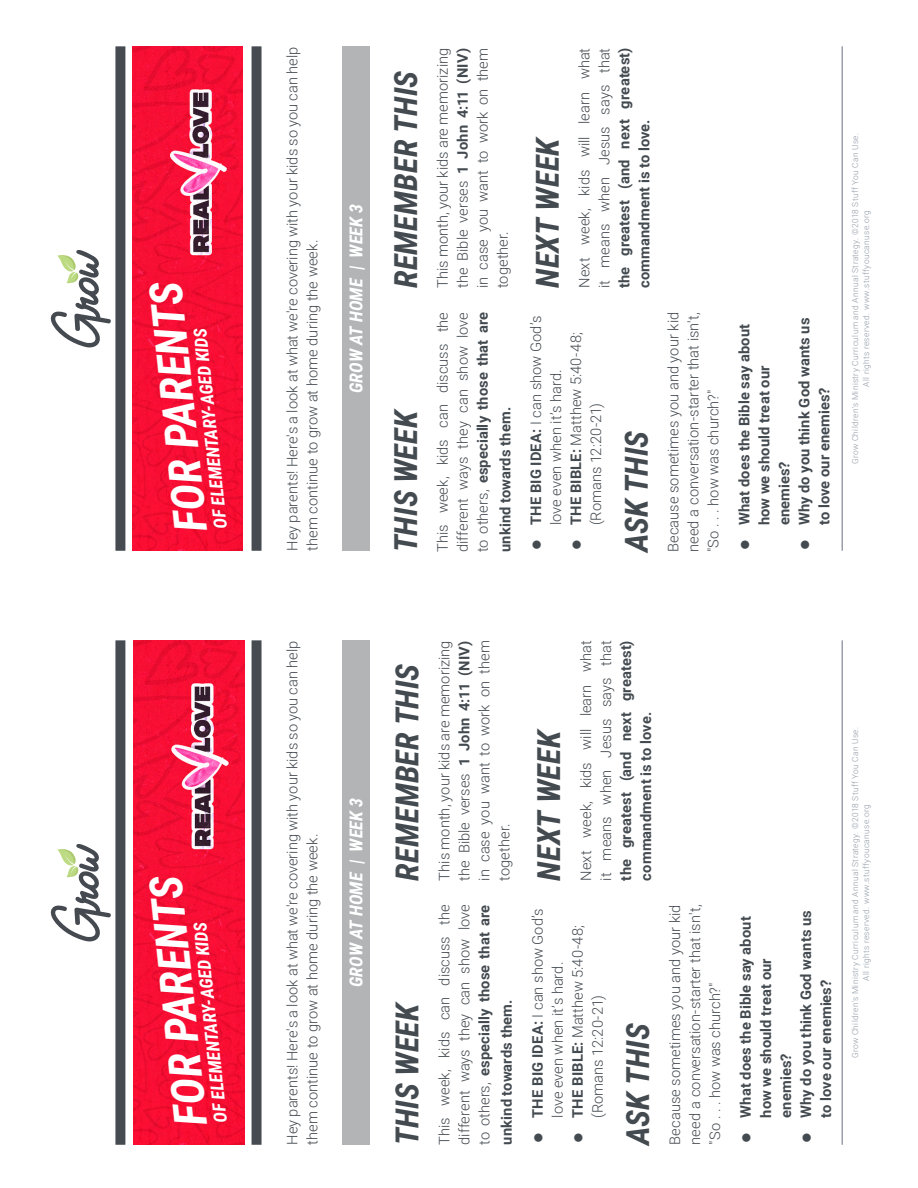
<style>
.page{position:relative;width:918px;height:1188px;background:#fff}
.page>*{position:absolute;margin:0;border:0;box-sizing:border-box;transform-origin:0 0}
.t1{font:italic 700 45.45px "Roboto Condensed";color:#fff}
.t2{font:italic 700 32.1px "Roboto Condensed";color:#434a50}
.t3{font:italic 700 18px "Roboto Condensed";color:#fff}
.t4{font:300 14.7px/20px "Roboto";color:#434a50}
.t5{font:700 14.7px/20px "Roboto";letter-spacing:.01em;color:#434a50}
.t6{font:300 8.4px/11.1px "Roboto";letter-spacing:.045em;color:#8f99a6;text-align:center}
.s1{font-weight:700}
.s2{font-weight:300}
</style>
<div class="page">
<img style="left:132px;top:46px;width:111px;height:505px">
<img style="left:134px;top:640px;width:110px;height:505px">
<hr style="left:842px;top:640px;width:1px;height:505px;background:#8d949e">
<svg style="left:51px;top:844px;width:60px;height:98px"></svg>
<div style="left:252px;top:640px;width:10px;height:505px;background:#454b51"></div>
<div style="left:115px;top:640px;width:10px;height:505px;background:#454b51"></div>
<div style="left:343px;top:640px;width:27px;height:505px;background:#b2b4b6"></div>
<hr style="left:842px;top:46px;width:1px;height:505px;background:#8d949e">
<svg style="left:51px;top:250px;width:60px;height:98px"></svg>
<div style="left:252px;top:46px;width:10px;height:505px;background:#454b51"></div>
<div style="left:115px;top:46px;width:10px;height:505px;background:#454b51"></div>
<div style="left:343px;top:46px;width:27px;height:505px;background:#b2b4b6"></div>
<h1 class="t1" style="left:160px;top:535px;width:253px;rotate:-96deg">FOR PARENTS</h1>
<p class="t3" style="left:208px;top:530px;width:203px;rotate:-96deg">OF ELEMENTARY-AGED KIDS</p>
<h1 class="t1" style="left:160px;top:1129px;width:253px;rotate:-96deg">FOR PARENTS</h1>
<p class="t3" style="left:208px;top:1124px;width:203px;rotate:-96deg">OF ELEMENTARY-AGED KIDS</p>
<p class="t4" style="left:282px;top:551px;width:506px;rotate:-90deg">Hey parents! Here's a look at what we're covering with your kids so you can help them continue to grow at home during the week.</p>
<p class="t3" style="left:344px;top:393px;width:191px;rotate:-90deg">GROW AT HOME | WEEK 3</p>
<h2 class="t2" style="left:383px;top:288px;width:218px;rotate:-90deg">REMEMBER THIS</h2>
<h2 class="t2" style="left:383px;top:552px;width:145px;rotate:-90deg">THIS WEEK</h2>
<p class="t4" style="left:432px;top:288px;width:242px;text-align:justify;rotate:-90deg">This month, your kids are memorizing the Bible verses <span class="s1">1 John 4:11 (NIV) </span>in case you want to work on them together.</p>
<h2 class="t2" style="left:525px;top:288px;width:153px;rotate:-90deg">NEXT WEEK</h2>
<p class="t4" style="left:574px;top:288px;width:242px;rotate:-90deg">Next week, kids will learn what it means when Jesus says that</p>
<p class="t5" style="left:614px;top:288px;width:242px;rotate:-90deg">the greatest (and next greatest) commandment is to love.</p>
<p class="t4" style="left:432px;top:552px;width:242px;text-align:justify;rotate:-90deg">This week, kids can discuss the different ways they can show love to others, <span class="s1">especially those that are</span></p>
<p class="t5" style="left:489px;top:525px;width:211px;line-height:30.8px;text-indent:-27px;rotate:-90deg">unkind towards them.<br>THE BIG IDEA: <span class="s2">I can show God’s</span></p>
<p class="t4" style="left:546px;top:525px;width:194px;rotate:-90deg">love even when it’s hard.<br><span class="s1">THE BIBLE:</span> Matthew 5:40-48; (Romans 12:20-21)</p>
<h2 class="t2" style="left:614px;top:552px;width:123px;rotate:-90deg">ASK THIS</h2>
<p class="t4" style="left:663px;top:552px;width:242px;text-align:justify;rotate:-90deg">Because sometimes you and your kid need a conversation-starter that isn't, "So . . . how was church?"</p>
<p class="t5" style="left:734px;top:525px;width:209px;rotate:-90deg">What does the Bible say about how we should treat our enemies?<br>Why do you think God wants us to love our enemies?</p>
<p class="t6" style="left:849px;top:464px;width:333px;rotate:-90deg">Grow Children's Ministry Curriculum and Annual Strategy. ©2018 Stuff You Can Use.<br>All rights reserved. www.stuffyoucanuse.org</p>
<p class="t4" style="left:282px;top:1145px;width:506px;rotate:-90deg">Hey parents! Here's a look at what we're covering with your kids so you can help them continue to grow at home during the week.</p>
<p class="t3" style="left:344px;top:987px;width:191px;rotate:-90deg">GROW AT HOME | WEEK 3</p>
<h2 class="t2" style="left:385px;top:881px;width:218px;rotate:-90deg">REMEMBER THIS</h2>
<h2 class="t2" style="left:385px;top:1145px;width:145px;rotate:-90deg">THIS WEEK</h2>
<p class="t4" style="left:434px;top:881px;width:242px;text-align:justify;rotate:-90deg">This month, your kids are memorizing the Bible verses <span class="s1">1 John 4:11 (NIV) </span>in case you want to work on them together.</p>
<h2 class="t2" style="left:526px;top:881px;width:153px;rotate:-90deg">NEXT WEEK</h2>
<p class="t4" style="left:575px;top:881px;width:242px;rotate:-90deg">Next week, kids will learn what it means when Jesus says that</p>
<p class="t5" style="left:615px;top:881px;width:242px;rotate:-90deg">the greatest (and next greatest) commandment is to love.</p>
<p class="t4" style="left:434px;top:1145px;width:242px;text-align:justify;rotate:-90deg">This week, kids can discuss the different ways they can show love to others, <span class="s1">especially those that are</span></p>
<p class="t5" style="left:491px;top:1118px;width:211px;line-height:30.8px;text-indent:-27px;rotate:-90deg">unkind towards them.<br>THE BIG IDEA: <span class="s2">I can show God’s</span></p>
<p class="t4" style="left:547px;top:1118px;width:194px;rotate:-90deg">love even when it’s hard.<br><span class="s1">THE BIBLE:</span> Matthew 5:40-48; (Romans 12:20-21)</p>
<h2 class="t2" style="left:615px;top:1145px;width:123px;rotate:-90deg">ASK THIS</h2>
<p class="t4" style="left:664px;top:1145px;width:242px;text-align:justify;rotate:-90deg">Because sometimes you and your kid need a conversation-starter that isn't, "So . . . how was church?"</p>
<p class="t5" style="left:735px;top:1118px;width:209px;rotate:-90deg">What does the Bible say about how we should treat our enemies?<br>Why do you think God wants us to love our enemies?</p>
<p class="t6" style="left:849px;top:1058px;width:333px;rotate:-90deg">Grow Children's Ministry Curriculum and Annual Strategy. ©2018 Stuff You Can Use.<br>All rights reserved. www.stuffyoucanuse.org</p>
</div>
